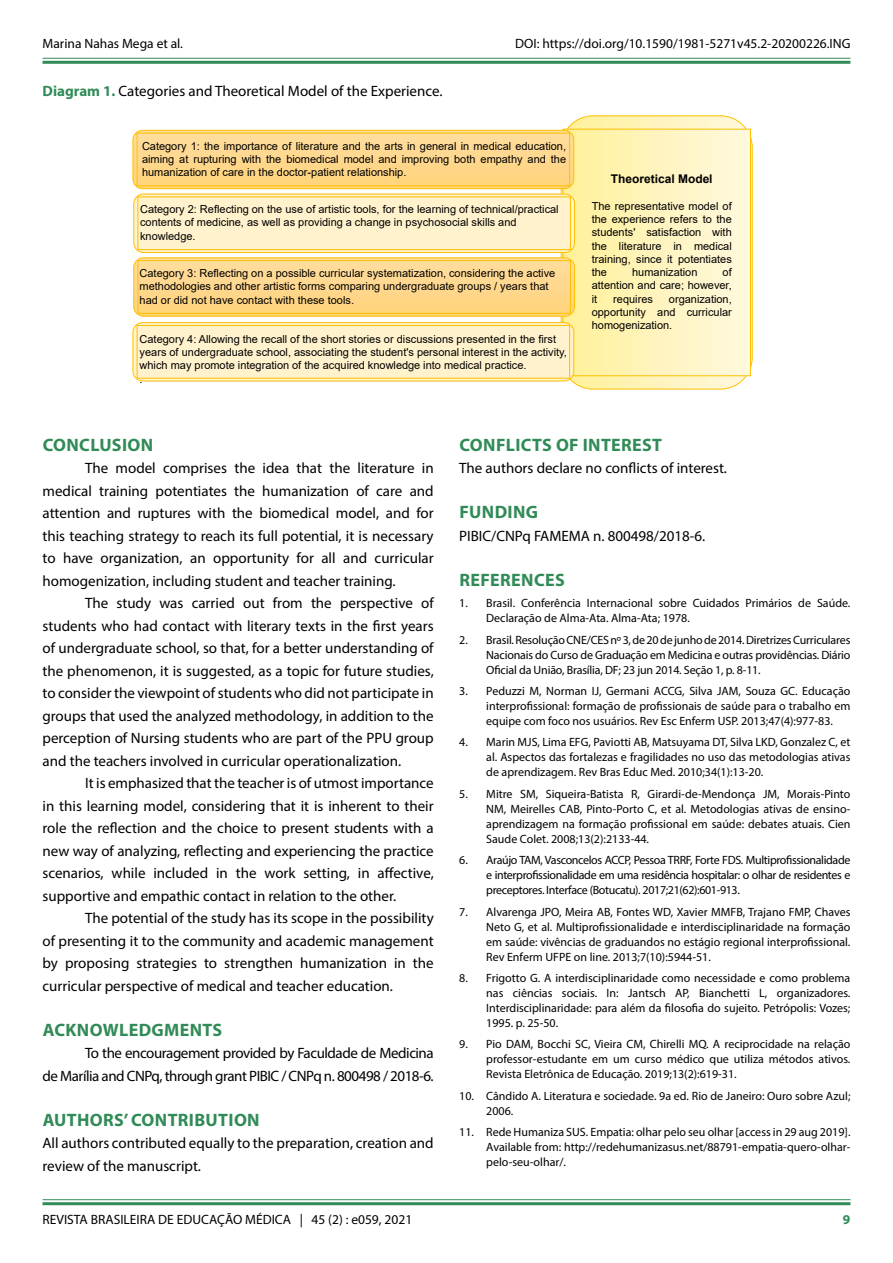
<style>
.page{position:relative;width:893px;height:1263px;background:#fff}
.page>*{position:absolute;margin:0;border:0;box-sizing:border-box;transform-origin:0 0}
.t1{font:700 18px "Myriad Pro";letter-spacing:.02em;color:#318b57}
.t2{font:15px/22.5px "Myriad Pro";color:#000;text-align:justify}
.t3{font:15px/22.5px "Myriad Pro";letter-spacing:-.03em;color:#000;text-align:right}
.t4{font:13.5px "Myriad Pro";color:#000}
.t5{font:700 13.5px "Myriad Pro";color:#318b57}
.t6{font:12px/15px "Myriad Pro";color:#000;text-align:justify}
.t7{font:700 12px "Arial";color:#000}
.t8{font:10.95px/13.2px "Arial";color:#000;text-align:justify}
.s1{font-weight:700;color:#318b57}
</style>
<div class="page">
<hr style="left:43px;top:1199px;width:807px;height:1px;background:#318b57">
<hr style="left:43px;top:1202px;width:807px;height:3px;background:#318b57">
<hr style="left:43px;top:58px;width:807px;height:1px;background:#318b57">
<hr style="left:43px;top:61px;width:807px;height:3px;background:#318b57">
<svg style="left:561px;top:116px;width:191px;height:273px;background:#fff1b7"></svg>
<div style="left:563px;top:129px;width:187px;height:247px;background:linear-gradient(to right,#ffef97,#fff9e1)"></div>
<div style="left:563px;top:129px;width:188px;height:247px;border:1px solid #ffc000"></div>
<div style="left:134px;top:258px;width:441px;height:58px;border:1px solid #ffc000;border-radius:10px"></div>
<div style="left:138px;top:261px;width:432px;height:52px;background:linear-gradient(to bottom,#ffdc9e,#ffd47d)"></div>
<div style="left:138px;top:260px;width:433px;height:54px;border:1px solid #ffc000"></div>
<svg style="left:134px;top:194px;width:441px;height:59px;background:#ffdf81"></svg>
<div style="left:138px;top:197px;width:432px;height:53px;background:#fff2cc"></div>
<div style="left:138px;top:197px;width:433px;height:53px;border:1px solid #ffc000"></div>
<svg style="left:133px;top:322px;width:441px;height:59px;background:#ffe083"></svg>
<div style="left:137px;top:325px;width:433px;height:53px;background:#fff2cc"></div>
<div style="left:137px;top:325px;width:433px;height:53px;border:1px solid #ffc000"></div>
<svg style="left:133px;top:130px;width:441px;height:59px"></svg>
<div style="left:133px;top:130px;width:441px;height:59px;border:1px solid #ffc000;border-radius:10px"></div>
<div style="left:137px;top:133px;width:433px;height:53px;background:linear-gradient(to bottom,#ffdc9e,#ffd37c)"></div>
<div style="left:137px;top:133px;width:433px;height:53px;border:1px solid #ffc000"></div>
<p class="t4" style="left:43px;top:35px;width:142px">Marina Nahas Mega et al.</p>
<p class="t4" style="left:515px;top:35px;width:337px">DOI: https://doi.org/10.1590/1981-5271v45.2-20200226.ING</p>
<p class="t2" style="left:43px;top:80px;width:402px"><span class="s1">Diagram 1.</span> Categories and Theoretical Model of the Experience.</p>
<p class="t8" style="left:142px;top:139px;width:426px">Category 1: the importance of literature and the arts in general in medical education, aiming at rupturing with the biomedical model and improving both empathy and the humanization of care in the doctor-patient relationship.</p>
<p class="t8" style="left:140px;top:203px;width:420px;text-align:left">Category 2: Reflecting on the use of artistic tools, for the learning of technical/practical contents of medicine, as well as providing a change in psychosocial skills and knowledge.</p>
<p class="t8" style="left:140px;top:267px;width:417px;text-align:left">Category 3: Reflecting on a possible curricular systematization, considering the active methodologies and other artistic forms comparing undergraduate groups / years that had or did not have contact with these tools.</p>
<p class="t8" style="left:140px;top:332px;width:429px;text-align:left">Category 4: Allowing the recall of the short stories or discussions presented in the first years of undergraduate school, associating the student's personal interest in the activity, which may promote integration of the acquired knowledge into medical practice.<br>.</p>
<p class="t7" style="left:611px;top:171px;width:103px">Theoretical Model</p>
<p class="t8" style="left:592px;top:200px;width:142px">The representative model of the experience refers to the students' satisfaction with the literature in medical training, since it potentiates the</p>
<p class="t8" style="left:592px;top:266px;width:141px;text-indent:131px">of attention and care; however, it</p>
<p class="t8" style="left:632px;top:266px;width:67px">humanization</p>
<p class="t8" style="left:592px;top:292px;width:142px;text-indent:77px">organization, opportunity and curricular homogenization.</p>
<p class="t8" style="left:613px;top:292px;width:41px">requires</p>
<h1 class="t1" style="left:43px;top:433px;width:112px">CONCLUSION</h1>
<p class="t2" style="left:43px;top:457px;width:393px;text-indent:43px">The model comprises the idea that the literature in medical training potentiates the humanization of care and attention and ruptures with the biomedical model, and for this teaching strategy to reach its full potential, it is necessary to have organization, an opportunity for all and curricular homogenization, including student and teacher training.</p>
<p class="t2" style="left:43px;top:592px;width:393px;text-indent:43px">The study was carried out from the perspective of students who had contact with literary texts in the first years of undergraduate school, so that, for a better understanding of the phenomenon, it is suggested, as a topic for future studies, to consider the viewpoint of students who did not participate in groups that used the analyzed methodology, in addition to the perception of Nursing students who are part of the PPU group and the teachers involved in curricular operationalization.</p>
<p class="t2" style="left:43px;top:772px;width:393px;text-indent:43px">It is emphasized that the teacher is of utmost importance in this learning model, considering that it is inherent to their role the reflection and the choice to present students with a new way of analyzing, reflecting and experiencing the practice scenarios, while included in the work setting, in affective, supportive and empathic contact in relation to the other.</p>
<p class="t2" style="left:43px;top:907px;width:393px;text-indent:43px">The potential of the study has its scope in the possibility of presenting it to the community and academic management by proposing strategies to strengthen humanization in the curricular perspective of medical and teacher education.</p>
<h1 class="t1" style="left:43px;top:1018px;width:181px">ACKNOWLEDGMENTS</h1>
<p class="t3" style="left:43px;top:1042px;width:393px">To the encouragement provided by Faculdade de Medicina<br>de Marília and CNPq, through grant PIBIC / CNPq n. 800498 / 2018-6.</p>
<h1 class="t1" style="left:43px;top:1108px;width:218px">AUTHORS’ CONTRIBUTION</h1>
<p class="t2" style="left:43px;top:1132px;width:393px">All authors contributed equally to the preparation, creation and review of the manuscript.</p>
<h1 class="t1" style="left:459px;top:433px;width:204px">CONFLICTS OF INTEREST</h1>
<p class="t2" style="left:459px;top:457px;width:269px">The authors declare no conflicts of interest.</p>
<h1 class="t1" style="left:459px;top:501px;width:80px">FUNDING</h1>
<p class="t2" style="left:459px;top:524px;width:247px">PIBIC/CNPq FAMEMA n. 800498/2018-6.</p>
<h1 class="t1" style="left:459px;top:568px;width:107px">REFERENCES</h1>
<p class="t6" style="left:486px;top:596px;width:366px;text-indent:-27px">1. Brasil. Conferência Internacional sobre Cuidados Primários de Saúde.<br>Declaração de Alma-Ata. Alma-Ata; 1978.</p>
<p class="t6" style="left:486px;top:632px;width:366px;text-indent:-27px">2. Brasil. Resolução CNE/CES nº 3, de 20 de junho de 2014. Diretrizes Curriculares Nacionais do Curso de Graduação em Medicina e outras providências. Diário Oficial da União, Brasília, DF; 23 jun 2014. Seção 1, p. 8-11.</p>
<p class="t6" style="left:486px;top:683px;width:366px;text-indent:-27px">3. Peduzzi M, Norman IJ, Germani ACCG, Silva JAM, Souza GC. Educação interprofissional: formação de profissionais de saúde para o trabalho em equipe com foco nos usuários. Rev Esc Enferm USP. 2013;47(4):977-83.</p>
<p class="t6" style="left:486px;top:735px;width:366px;text-indent:-27px">4. Marin MJS, Lima EFG, Paviotti AB, Matsuyama DT, Silva LKD, Gonzalez C, et al. Aspectos das fortalezas e fragilidades no uso das metodologias ativas de aprendizagem. Rev Bras Educ Med. 2010;34(1):13-20.</p>
<p class="t6" style="left:486px;top:786px;width:366px;text-indent:-27px">5. Mitre SM, Siqueira-Batista R, Girardi-de-Mendonça JM, Morais-Pinto NM, Meirelles CAB, Pinto-Porto C, et al. Metodologias ativas de ensino&shy;aprendizagem na formação profissional em saúde: debates atuais. Cien Saude Colet. 2008;13(2):2133-44.</p>
<p class="t6" style="left:486px;top:852px;width:366px;text-indent:-27px">6. Araújo TAM, Vasconcelos ACCP, Pessoa TRRF, Forte FDS. Multiprofissionalidade e interprofissionalidade em uma residência hospitalar: o olhar de residentes e preceptores. Interface (Botucatu). 2017;21(62):601-913.</p>
<p class="t6" style="left:486px;top:904px;width:366px;text-indent:-27px">7. Alvarenga JPO, Meira AB, Fontes WD, Xavier MMFB, Trajano FMP, Chaves Neto G, et al. Multiprofissionalidade e interdisciplinaridade na formação em saúde: vivências de graduandos no estágio regional interprofissional.<br>Rev Enferm UFPE on line. 2013;7(10):5944-51.</p>
<p class="t6" style="left:486px;top:970px;width:366px;text-indent:-27px">8. Frigotto G. A interdisciplinaridade como necessidade e como problema nas ciências sociais. In: Jantsch AP, Bianchetti L, organizadores.<br>Interdisciplinaridade: para além da filosofia do sujeito. Petrópolis: Vozes; 1995. p. 25-50.</p>
<p class="t6" style="left:486px;top:1037px;width:366px;text-indent:-27px">9. Pio DAM, Bocchi SC, Vieira CM, Chirelli MQ. A reciprocidade na relação professor-estudante em um curso médico que utiliza métodos ativos.<br>Revista Eletrônica de Educação. 2019;13(2):619-31.</p>
<p class="t6" style="left:486px;top:1088px;width:366px;text-indent:-27px">10. Cândido A. Literatura e sociedade. 9a ed. Rio de Janeiro: Ouro sobre Azul;<br>2006.</p>
<p class="t6" style="left:486px;top:1124px;width:366px;text-indent:-27px">11. Rede Humaniza SUS. Empatia: olhar pelo seu olhar [access in 29 aug 2019].<br>Available from: http://redehumanizasus.net/88791-empatia-quero-olhar&shy;pelo-seu-olhar/.</p>
<p class="t4" style="left:43px;top:1211px;width:371px">REVISTA BRASILEIRA DE EDUCAÇÃO MÉDICA | 45 (2) : e059, 2021</p>
<p class="t5" style="left:843px;top:1210px;width:9px">9</p>
</div>
